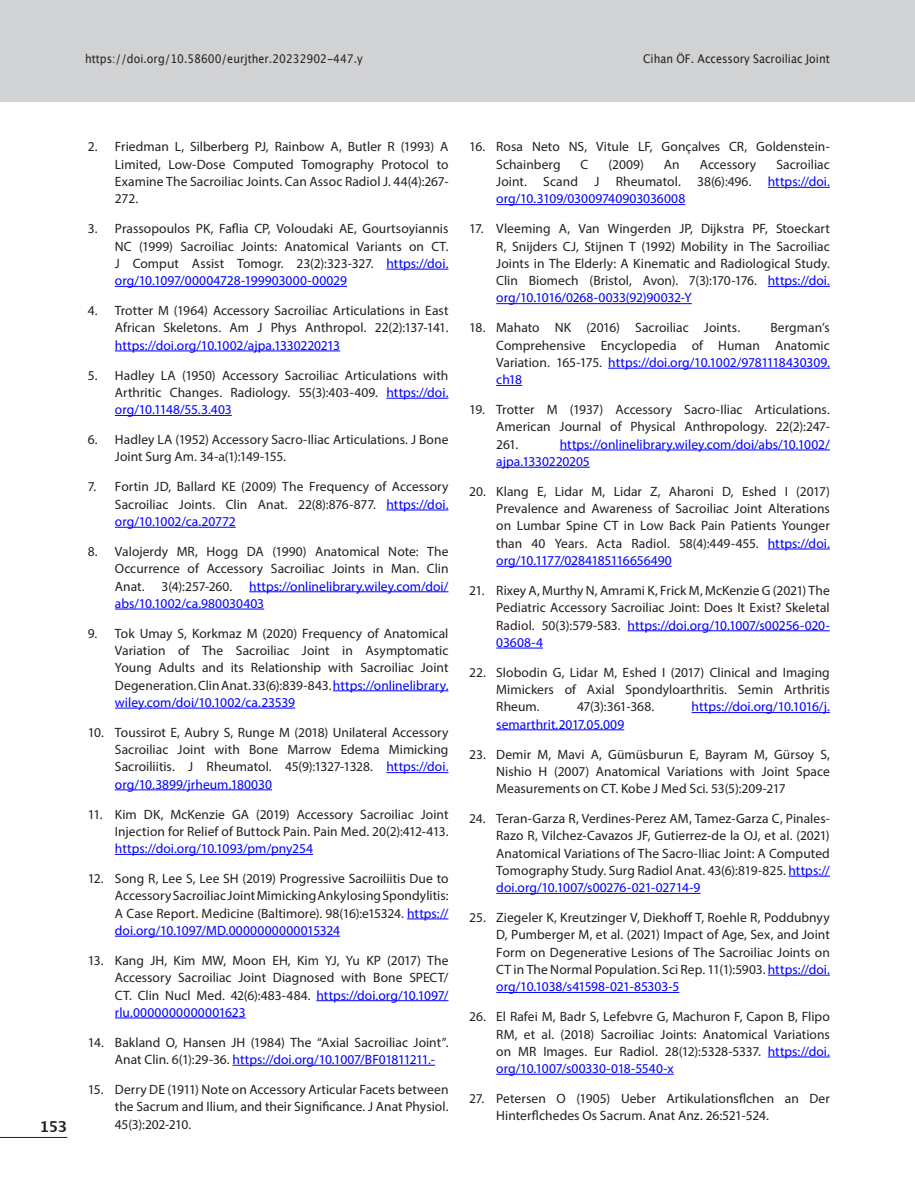
<style>
.page{position:relative;width:915px;height:1191px;background:#fff}
.page>*{position:absolute;margin:0;border:0;box-sizing:border-box;transform-origin:0 0}
.t1{font:700 15px "Lucida Grande";color:#231f20}
.t2{font:13.5px/17.2px "Myriad Pro";color:#231f20;text-align:justify}
.t3{font:13.5px/17.2px "Myriad Pro";color:#00f}
.t4{font:12px "Lucida Grande";color:#231f20;scale:.9 1}
.s1{color:#00f}
</style>
<div class="page">
<div style="left:0;top:0;width:914px;height:102px;background:#d1d2d4"></div>
<hr style="left:0;top:1137px;width:67px;height:1px;background:#231f20">
<hr style="left:386px;top:269px;width:62px;height:1px;background:#00f">
<hr style="left:115px;top:286px;width:232px;height:1px;background:#00f">
<hr style="left:115px;top:350px;width:225px;height:1px;background:#00f">
<hr style="left:386px;top:398px;width:62px;height:1px;background:#00f">
<hr style="left:115px;top:415px;width:117px;height:1px;background:#00f">
<hr style="left:386px;top:509px;width:62px;height:1px;background:#00f">
<hr style="left:115px;top:527px;width:121px;height:1px;background:#00f">
<hr style="left:249px;top:591px;width:199px;height:1px;background:#00f">
<hr style="left:115px;top:608px;width:149px;height:1px;background:#00f">
<hr style="left:333px;top:690px;width:115px;height:1px;background:#00f">
<hr style="left:115px;top:707px;width:180px;height:1px;background:#00f">
<hr style="left:386px;top:772px;width:62px;height:1px;background:#00f">
<hr style="left:115px;top:789px;width:157px;height:1px;background:#00f">
<hr style="left:115px;top:854px;width:198px;height:1px;background:#00f">
<hr style="left:407px;top:918px;width:41px;height:1px;background:#00f">
<hr style="left:115px;top:936px;width:225px;height:1px;background:#00f">
<hr style="left:316px;top:1000px;width:132px;height:1px;background:#00f">
<hr style="left:115px;top:1017px;width:131px;height:1px;background:#00f">
<hr style="left:232px;top:1065px;width:203px;height:1px;background:#00f">
<hr style="left:767px;top:187px;width:62px;height:1px;background:#00f">
<hr style="left:496px;top:204px;width:189px;height:1px;background:#00f">
<hr style="left:767px;top:286px;width:62px;height:1px;background:#00f">
<hr style="left:496px;top:303px;width:195px;height:1px;background:#00f">
<hr style="left:608px;top:368px;width:221px;height:1px;background:#00f">
<svg style="left:496px;top:385px;width:26px;height:1px"></svg>
<hr style="left:559px;top:449px;width:270px;height:1px;background:#00f">
<hr style="left:496px;top:467px;width:93px;height:1px;background:#00f">
<hr style="left:767px;top:548px;width:62px;height:1px;background:#00f">
<hr style="left:496px;top:566px;width:175px;height:1px;background:#00f">
<hr style="left:627px;top:630px;width:202px;height:1px;background:#00f">
<hr style="left:496px;top:647px;width:47px;height:1px;background:#00f">
<hr style="left:691px;top:712px;width:138px;height:1px;background:#00f">
<hr style="left:496px;top:729px;width:128px;height:1px;background:#00f">
<hr style="left:788px;top:875px;width:41px;height:1px;background:#00f">
<hr style="left:496px;top:893px;width:204px;height:1px;background:#00f">
<hr style="left:767px;top:974px;width:62px;height:1px;background:#00f">
<hr style="left:496px;top:992px;width:183px;height:1px;background:#00f">
<hr style="left:767px;top:1056px;width:62px;height:1px;background:#00f">
<hr style="left:496px;top:1074px;width:177px;height:1px;background:#00f">
<p class="t4" style="left:85px;top:51px;width:310px">https://doi.org/10.58600/eurjther.20232902-447.y</p>
<p class="t4" style="left:643px;top:51px;width:209px">Cihan ÖF. Accessory Sacroiliac Joint</p>
<p class="t1" style="left:39px;top:1114px;width:29px">153</p>
<p class="t2" style="left:115px;top:138px;width:335px;text-indent:-27px">2. Friedman L, Silberberg PJ, Rainbow A, Butler R (1993) A Limited, Low-Dose Computed Tomography Protocol to Examine The Sacroiliac Joints. Can Assoc Radiol J. 44(4):267- 272.</p>
<p class="t2" style="left:115px;top:220px;width:335px;text-indent:-27px">3. Prassopoulos PK, Faflia CP, Voloudaki AE, Gourtsoyiannis NC (1999) Sacroiliac Joints: Anatomical Variants on CT.<br>J Comput Assist Tomogr. 23(2):323-327. <span class="s1">https://doi. org/10.1097/00004728-199903000-00029</span></p>
<p class="t2" style="left:88px;top:302px;width:362px;text-align:right">4. Trotter M (1964) Accessory Sacroiliac Articulations in East<br>African Skeletons. Am J Phys Anthropol. 22(2):137-141.</p>
<p class="t3" style="left:115px;top:336px;width:227px">https://doi.org/10.1002/ajpa.1330220213</p>
<p class="t2" style="left:115px;top:366px;width:335px;text-indent:-27px">5. Hadley LA (1950) Accessory Sacroiliac Articulations with Arthritic Changes. Radiology. 55(3):403-409. <span class="s1">https://doi. org/10.1148/55.3.403</span></p>
<p class="t2" style="left:115px;top:431px;width:335px;text-indent:-27px">6. Hadley LA (1952) Accessory Sacro-Iliac Articulations. J Bone<br>Joint Surg Am. 34-a(1):149-155.</p>
<p class="t2" style="left:115px;top:478px;width:335px;text-indent:-27px">7. Fortin JD, Ballard KE (2009) The Frequency of Accessory Sacroiliac Joints. Clin Anat. 22(8):876-877. <span class="s1">https://doi. org/10.1002/ca.20772</span></p>
<p class="t2" style="left:115px;top:542px;width:335px;text-indent:-27px">8. Valojerdy MR, Hogg DA (1990) Anatomical Note: The Occurrence of Accessory Sacroiliac Joints in Man. Clin Anat.</p>
<p class="t3" style="left:115px;top:577px;width:335px;text-indent:134px">https://onlinelibrary.wiley.com/doi/ abs/10.1002/ca.980030403</p>
<p class="t2" style="left:115px;top:624px;width:335px;text-indent:-27px">9. Tok Umay S, Korkmaz M (2020) Frequency of Anatomical Variation of The Sacroiliac Joint in Asymptomatic Young Adults and its Relationship with Sacroiliac Joint Degeneration. Clin Anat. 33(6):839-843. <span class="s1">https://onlinelibrary. wiley.com/doi/10.1002/ca.23539</span></p>
<p class="t2" style="left:115px;top:723px;width:335px;text-indent:-27px">10. Toussirot E, Aubry S, Runge M (2018) Unilateral Accessory Sacroiliac Joint with Bone Marrow Edema Mimicking Sacroiliitis. J Rheumatol. 45(9):1327-1328. <span class="s1">https://doi. org/10.3899/jrheum.180030</span></p>
<p class="t2" style="left:88px;top:805px;width:362px;text-align:right">11. Kim DK, McKenzie GA (2019) Accessory Sacroiliac Joint<br>Injection for Relief of Buttock Pain. Pain Med. 20(2):412-413.</p>
<p class="t3" style="left:115px;top:839px;width:200px">https://doi.org/10.1093/pm/pny254</p>
<p class="t2" style="left:115px;top:869px;width:335px;text-indent:-27px">12. Song R, Lee S, Lee SH (2019) Progressive Sacroiliitis Due to Accessory Sacroiliac Joint Mimicking Ankylosing Spondylitis:<br>A Case Report. Medicine (Baltimore). 98(16):e15324. <span class="s1">https:// doi.org/10.1097/MD.0000000000015324</span></p>
<p class="t2" style="left:115px;top:951px;width:335px;text-indent:-27px">13. Kang JH, Kim MW, Moon EH, Kim YJ, Yu KP (2017) The Accessory Sacroiliac Joint Diagnosed with Bone SPECT/ CT. Clin Nucl Med. 42(6):483-484. <span class="s1">https://doi.org/10.1097/ rlu.0000000000001623</span></p>
<p class="t2" style="left:115px;top:1033px;width:335px;text-indent:-27px">14. Bakland O, Hansen JH (1984) The “Axial Sacroiliac Joint”.<br>Anat Clin. 6(1):29-36. <span class="s1">https://doi.org/10.1007/BF01811211.-</span></p>
<p class="t2" style="left:115px;top:1080px;width:335px;text-indent:-27px">15. Derry DE (1911) Note on Accessory Articular Facets between the Sacrum and Ilium, and their Significance. J Anat Physiol.<br>45(3):202-210.</p>
<p class="t2" style="left:161px;top:577px;width:72px">3(4):257-260.</p>
<p class="t2" style="left:496px;top:138px;width:335px;text-indent:-27px">16. Rosa Neto NS, Vitule LF, Gonçalves CR, Goldenstein-<br>Schainberg</p>
<p class="t2" style="left:496px;top:155px;width:335px;text-indent:280px">Sacroiliac Joint. Scand J Rheumatol. 38(6):496. <span class="s1">https://doi. org/10.3109/03009740903036008</span></p>
<p class="t2" style="left:496px;top:220px;width:335px;text-indent:-27px">17. Vleeming A, Van Wingerden JP, Dijkstra PF, Stoeckart R, Snijders CJ, Stijnen T (1992) Mobility in The Sacroiliac Joints in The Elderly: A Kinematic and Radiological Study.<br>Clin Biomech (Bristol, Avon). 7(3):170-176. <span class="s1">https://doi. org/10.1016/0268-0033(92)90032-Y</span></p>
<p class="t2" style="left:469px;top:319px;width:272px">18. Mahato NK (2016) Sacroiliac Joints.</p>
<p class="t2" style="left:580px;top:155px;width:9px">C</p>
<p class="t2" style="left:608px;top:155px;width:37px">(2009)</p>
<p class="t2" style="left:663px;top:155px;width:17px">An</p>
<p class="t2" style="left:699px;top:155px;width:58px">Accessory</p>
<p class="t2" style="left:496px;top:319px;width:335px;text-indent:274px">Bergman’s Comprehensive Encyclopedia of Human Anatomic Variation. 165-175. <span class="s1">https://doi.org/10.1002/9781118430309. ch18</span></p>
<p class="t2" style="left:496px;top:401px;width:335px;text-indent:-27px">19. Trotter M (1937) Accessory Sacro-Iliac Articulations.<br>American Journal of Physical Anthropology. 22(2):247- 261.</p>
<p class="t3" style="left:496px;top:435px;width:335px;text-indent:63px">https://onlinelibrary.wiley.com/doi/abs/10.1002/ ajpa.1330220205</p>
<p class="t2" style="left:496px;top:482px;width:335px;text-indent:-27px">20. Klang E, Lidar M, Lidar Z, Aharoni D, Eshed I (2017)<br>Prevalence and Awareness of Sacroiliac Joint Alterations on Lumbar Spine CT in Low Back Pain Patients Younger than 40 Years. Acta Radiol. 58(4):449-455. <span class="s1">https://doi. org/10.1177/0284185116656490</span></p>
<p class="t2" style="left:496px;top:581px;width:335px;text-indent:-27px">21. Rixey A, Murthy N, Amrami K, Frick M, McKenzie G (2021) The Pediatric Accessory Sacroiliac Joint: Does It Exist? Skeletal Radiol. 50(3):579-583. <span class="s1">https://doi.org/10.1007/s00256-020- 03608-4</span></p>
<p class="t2" style="left:496px;top:663px;width:335px;text-indent:-27px">22. Slobodin G, Lidar M, Eshed I (2017) Clinical and Imaging Mimickers of Axial Spondyloarthritis. Semin Arthritis Rheum.</p>
<p class="t2" style="left:577px;top:698px;width:79px">47(3):361-368.</p>
<p class="t3" style="left:691px;top:698px;width:140px">https://doi.org/10.1016/j.</p>
<p class="t3" style="left:496px;top:715px;width:129px">semarthrit.2017.05.009</p>
<p class="t2" style="left:496px;top:745px;width:335px;text-indent:-27px">23. Demir M, Mavi A, Gümüsburun E, Bayram M, Gürsoy S, Nishio H (2007) Anatomical Variations with Joint Space Measurements on CT. Kobe J Med Sci. 53(5):209-217</p>
<p class="t2" style="left:496px;top:809px;width:335px;text-indent:-27px">24. Teran-Garza R, Verdines-Perez AM, Tamez-Garza C, Pinales-Razo R, Vilchez-Cavazos JF, Gutierrez-de la OJ, et al. (2021)<br>Anatomical Variations of The Sacro-Iliac Joint: A Computed Tomography Study. Surg Radiol Anat. 43(6):819-825. <span class="s1">https:// doi.org/10.1007/s00276-021-02714-9</span></p>
<p class="t2" style="left:496px;top:909px;width:335px;text-indent:-27px">25. Ziegeler K, Kreutzinger V, Diekhoff T, Roehle R, Poddubnyy D, Pumberger M, et al. (2021) Impact of Age, Sex, and Joint Form on Degenerative Lesions of The Sacroiliac Joints on CT in The Normal Population. Sci Rep. 11(1):5903. <span class="s1">https://doi. org/10.1038/s41598-021-85303-5</span></p>
<p class="t2" style="left:496px;top:1008px;width:335px;text-indent:-27px">26. El Rafei M, Badr S, Lefebvre G, Machuron F, Capon B, Flipo RM, et al. (2018) Sacroiliac Joints: Anatomical Variations on MR Images. Eur Radiol. 28(12):5328-5337. <span class="s1">https://doi. org/10.1007/s00330-018-5540-x</span></p>
<p class="t2" style="left:496px;top:1089px;width:335px;text-indent:-27px">27. Petersen O (1905) Ueber Artikulationsflchen an Der<br>Hinterflchedes Os Sacrum. Anat Anz. 26:521-524.</p>
</div>
